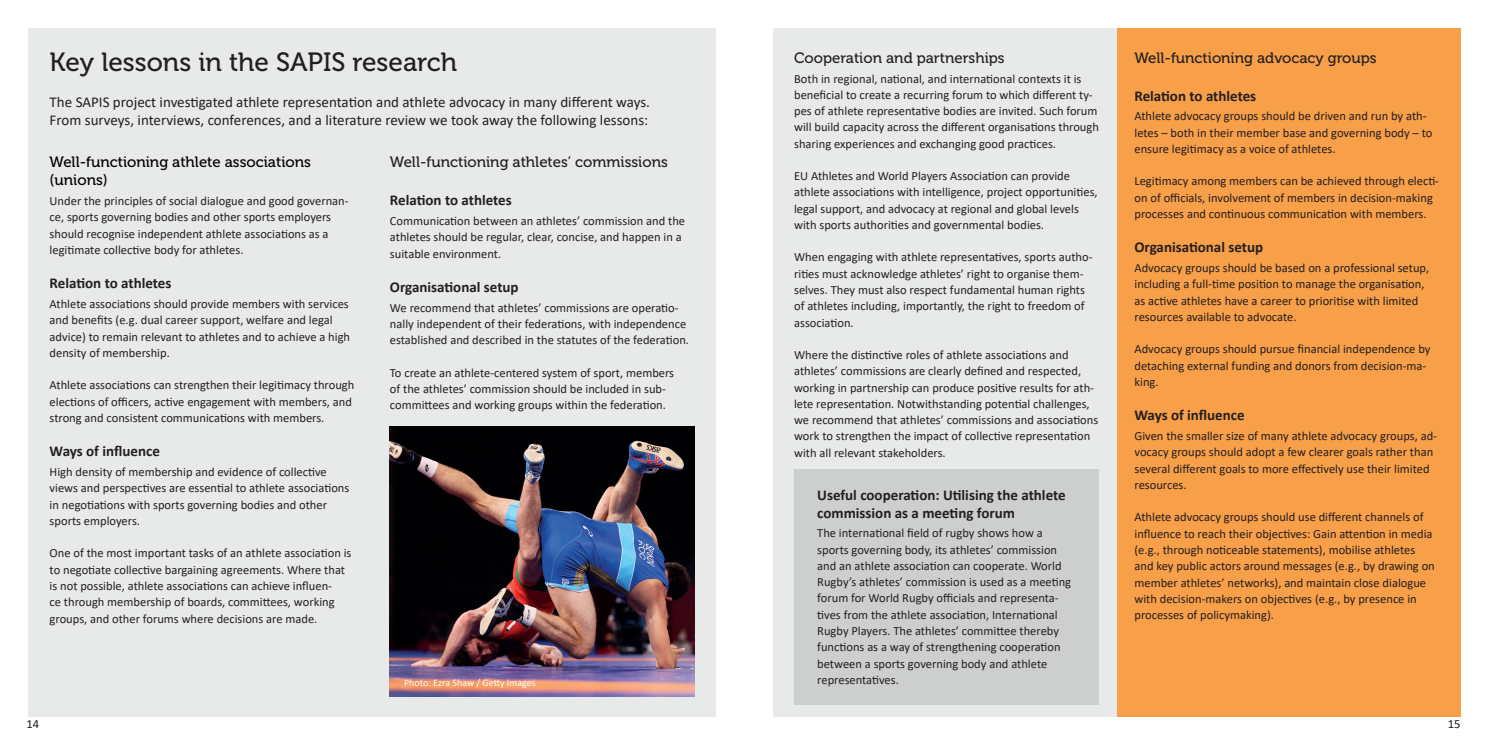
<style>
.page{position:relative;width:1489px;height:745px;background:#fff}
.page>*{position:absolute;margin:0;border:0;box-sizing:border-box;transform-origin:0 0}
.t1{font:26.25px "Museo 500";color:#231f20}
.t2{font:700 15px/18px "Calibri";color:#231f20}
.t3{font:15px/18px "Calibri";color:#231f20}
.t4{font:15px "Museo 500";color:#231f20}
.t5{font:15px/18px "Museo 500";color:#000}
.t6{font:12.5px/16.2px "Calibri";color:#231f20}
.t7{font:10px "Calibri";color:#fff}
</style>
<div class="page">
<div style="left:772px;top:28px;width:688px;height:688px;background:#e7eae8"></div>
<div style="left:1116px;top:28px;width:344px;height:688px;background:#f89f49"></div>
<div style="left:28px;top:28px;width:688px;height:688px;background:#e7eae8"></div>
<img style="left:390px;top:426px;width:304px;height:269px">
<div style="left:794px;top:469px;width:304px;height:235px;background:#cdcfce"></div>
<h1 class="t1" style="left:50px;top:48px;width:409px">Key lessons in the SAPIS research</h1>
<p class="t3" style="left:50px;top:93px;width:602px">The SAPIS project investigated athlete representation and athlete advocacy in many different ways.<br>From surveys, interviews, conferences, and a literature review we took away the following lessons:</p>
<p class="t5" style="left:50px;top:153px;width:263px">Well-functioning athlete associations (unions)</p>
<p class="t6" style="left:50px;top:192px;width:300px">Under the principles of social dialogue and good governan&shy;ce, sports governing bodies and other sports employers should recognise independent athlete associations as a legitimate collective body for athletes.</p>
<p class="t2" style="left:50px;top:274px;width:123px">Relation to athletes</p>
<p class="t6" style="left:50px;top:295px;width:302px">Athlete associations should provide members with services and benefits (e.g. dual career support, welfare and legal advice) to remain relevant to athletes and to achieve a high density of membership.</p>
<p class="t6" style="left:50px;top:376px;width:306px">Athlete associations can strengthen their legitimacy through elections of officers, active engagement with members, and strong and consistent communications with members.</p>
<p class="t2" style="left:50px;top:442px;width:112px">Ways of influence</p>
<p class="t6" style="left:50px;top:463px;width:301px">High density of membership and evidence of collective views and perspectives are essential to athlete associations in negotiations with sports governing bodies and other sports employers.</p>
<p class="t6" style="left:50px;top:544px;width:303px">One of the most important tasks of an athlete association is to negotiate collective bargaining agreements. Where that is not possible, athlete associations can achieve influen-<br>ce through membership of boards, committees, working groups, and other forums where decisions are made.</p>
<p class="t4" style="left:390px;top:154px;width:279px">Well-functioning athletes’ commissions</p>
<p class="t2" style="left:390px;top:191px;width:123px">Relation to athletes</p>
<p class="t6" style="left:390px;top:212px;width:297px">Communication between an athletes’ commission and the athletes should be regular, clear, concise, and happen in a suitable environment.</p>
<p class="t2" style="left:390px;top:277px;width:130px">Organisational setup</p>
<p class="t6" style="left:390px;top:299px;width:300px">We recommend that athletes’ commissions are operatio&shy;nally independent of their federations, with independence established and described in the statutes of the federation.</p>
<p class="t6" style="left:390px;top:364px;width:286px">To create an athlete-centered system of sport, members of the athletes’ commission should be included in sub&shy;committees and working groups within the federation.</p>
<p class="t7" style="left:404px;top:675px;width:133px">Photo: Ezra Shaw / Getty Images</p>
<p class="t4" style="left:794px;top:49px;width:212px">Cooperation and partnerships</p>
<p class="t6" style="left:794px;top:70px;width:306px">Both in regional, national, and international contexts it is beneficial to create a recurring forum to which different ty&shy;pes of athlete representative bodies are invited. Such forum will build capacity across the different organisations through sharing experiences and exchanging good practices.</p>
<p class="t6" style="left:794px;top:167px;width:305px">EU Athletes and World Players Association can provide athlete associations with intelligence, project opportunities, legal support, and advocacy at regional and global levels with sports authorities and governmental bodies.</p>
<p class="t6" style="left:794px;top:249px;width:300px">When engaging with athlete representatives, sports autho&shy;rities must acknowledge athletes’ right to organise them&shy;selves. They must also respect fundamental human rights of athletes including, importantly, the right to freedom of association.</p>
<p class="t6" style="left:794px;top:346px;width:306px">Where the distinctive roles of athlete associations and athletes’ commissions are clearly defined and respected, working in partnership can produce positive results for ath&shy;lete representation. Notwithstanding potential challenges, we recommend that athletes’ commissions and associations work to strengthen the impact of collective representation with all relevant stakeholders.</p>
<p class="t2" style="left:817px;top:485px;width:250px">Useful cooperation: Utilising the athlete commission as a meeting forum</p>
<p class="t6" style="left:817px;top:524px;width:255px">The international field of rugby shows how a sports governing body, its athletes’ commission and an athlete association can cooperate. World Rugby’s athletes’ commission is used as a meeting forum for World Rugby officials and representa&shy;tives from the athlete association, International Rugby Players. The athletes’ committee thereby functions as a way of strengthening cooperation between a sports governing body and athlete representatives.</p>
<p class="t4" style="left:1134px;top:49px;width:244px">Well-functioning advocacy groups</p>
<p class="t2" style="left:1134px;top:86px;width:123px">Relation to athletes</p>
<p class="t6" style="left:1134px;top:108px;width:299px">Athlete advocacy groups should be driven and run by ath&shy;letes – both in their member base and governing body – to ensure legitimacy as a voice of athletes.</p>
<p class="t6" style="left:1134px;top:173px;width:306px">Legitimacy among members can be achieved through electi&shy;on of officials, involvement of members in decision-making processes and continuous communication with members.</p>
<p class="t2" style="left:1134px;top:238px;width:130px">Organisational setup</p>
<p class="t6" style="left:1134px;top:259px;width:296px">Advocacy groups should be based on a professional setup, including a full-time position to manage the organisation, as active athletes have a career to prioritise with limited resources available to advocate.</p>
<p class="t6" style="left:1134px;top:340px;width:297px">Advocacy groups should pursue financial independence by detaching external funding and donors from decision-ma&shy;king.</p>
<p class="t2" style="left:1134px;top:406px;width:112px">Ways of influence</p>
<p class="t6" style="left:1134px;top:427px;width:304px">Given the smaller size of many athlete advocacy groups, ad&shy;vocacy groups should adopt a few clearer goals rather than several different goals to more effectively use their limited resources.</p>
<p class="t6" style="left:1134px;top:508px;width:302px">Athlete advocacy groups should use different channels of influence to reach their objectives: Gain attention in media (e.g., through noticeable statements), mobilise athletes and key public actors around messages (e.g., by drawing on member athletes’ networks), and maintain close dialogue with decision-makers on objectives (e.g., by presence in processes of policymaking).</p>
<p class="t6" style="left:27px;top:715px;width:14px">14</p>
<p class="t6" style="left:1447px;top:715px;width:14px">15</p>
</div>
